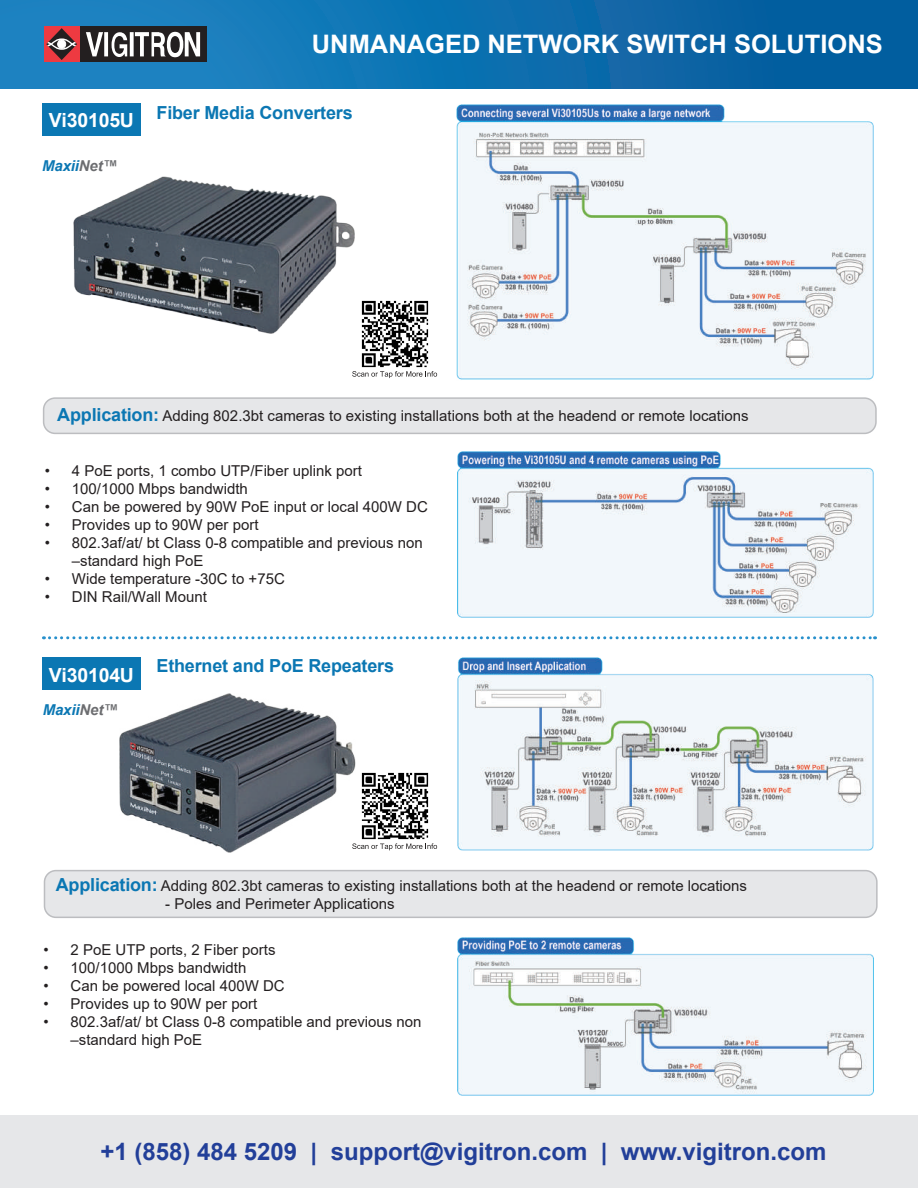
<style>
.page{position:relative;width:918px;height:1188px;background:#fff}
.page>*{position:absolute;margin:0;border:0;box-sizing:border-box;transform-origin:0 0}
.t1{font:700 25.5px "Arial";color:#fff}
.t2{font:700 24px "Arial";color:#223f99}
.t3{font:700 19.5px "Arial";letter-spacing:-.01em;color:#fff}
.t4{font:700 18px "Arial";letter-spacing:-.01em;color:#0b77b3}
.t5{font:15px/18px "Arial";color:#231f20}
.t6{font:italic 700 15px "Arial";letter-spacing:-.01em;color:#0b77b3}
.s1{color:#6c6d70}
.s2{font-weight:700;font-size:18px;color:#0b77b3}
</style>
<div class="page">
<div style="left:0;top:0;width:918px;height:89px;background:linear-gradient(to right,#2086c3,#005a9c)"></div>
<div style="left:80px;top:27px;width:126px;height:35px;background:#231f20"></div>
<svg style="left:86px;top:32px;width:114px;height:25px"></svg>
<div style="left:44px;top:27px;width:36px;height:35px;background:#ee3a41"></div>
<svg style="left:46px;top:28px;width:31px;height:32px"></svg>
<div style="left:0;top:1116px;width:918px;height:72px;background:#e6e7e9"></div>
<svg style="left:43px;top:636px;width:833px;height:3px"></svg>
<div style="left:44px;top:398px;width:832px;height:35px;background:#e6e7e9;border-radius:11px"></div>
<div style="left:43px;top:397px;width:834px;height:37px;border:2px solid #bcbdc0;border-radius:11px"></div>
<div style="left:44px;top:871px;width:833px;height:46px;background:#e6e7e9;border-radius:11px"></div>
<div style="left:44px;top:870px;width:834px;height:48px;border:2px solid #bcbdc0;border-radius:11px"></div>
<div style="left:42px;top:103px;width:99px;height:33px;background:#0b77b3"></div>
<div style="left:42px;top:657px;width:99px;height:32px;background:#0b77b3"></div>
<img style="left:361px;top:300px;width:68px;height:68px">
<svg style="left:352px;top:371px;width:85px;height:7px"></svg>
<img style="left:361px;top:772px;width:68px;height:68px">
<svg style="left:355px;top:843px;width:82px;height:7px"></svg>
<img style="left:74px;top:176px;width:281px;height:158px">
<img style="left:457px;top:104px;width:417px;height:276px">
<img style="left:457px;top:451px;width:417px;height:166px">
<img style="left:457px;top:658px;width:417px;height:193px">
<img style="left:457px;top:938px;width:417px;height:157px">
<img style="left:119px;top:694px;width:236px;height:158px">
<h3 class="t3" style="left:49px;top:107px;width:87px">Vi30105U</h3>
<p class="t6" style="left:42px;top:156px;width:77px">Maxii<span class="s1">Net™</span></p>
<h1 class="t1" style="left:312px;top:26px;width:572px">UNMANAGED NETWORK SWITCH SOLUTIONS</h1>
<p class="t4" style="left:157px;top:100px;width:198px">Fiber Media Converters</p>
<p class="t5" style="left:57px;top:407px;width:693px"><span class="s2">Application:</span> Adding 802.3bt cameras to existing installations both at the headend or remote locations</p>
<p class="t5" style="left:45px;top:462px;width:319px">• 4 PoE ports, 1 combo UTP/Fiber uplink port</p>
<p class="t5" style="left:45px;top:480px;width:204px">• 100/1000 Mbps bandwidth</p>
<p class="t5" style="left:45px;top:498px;width:384px">• Can be powered by 90W PoE input or local 400W DC</p>
<p class="t5" style="left:45px;top:516px;width:215px">• Provides up to 90W per port</p>
<p class="t5" style="left:72px;top:534px;width:353px;text-indent:-27px">• 802.3af/at/ bt Class 0-8 compatible and previous non –standard high PoE</p>
<p class="t5" style="left:45px;top:570px;width:241px">• Wide temperature -30C to +75C</p>
<p class="t5" style="left:45px;top:588px;width:164px">• DIN Rail/Wall Mount</p>
<h3 class="t3" style="left:49px;top:661px;width:87px">Vi30104U</h3>
<p class="t6" style="left:43px;top:700px;width:77px">Maxii<span class="s1">Net™</span></p>
<p class="t4" style="left:157px;top:653px;width:239px">Ethernet and PoE Repeaters</p>
<p class="t5" style="left:56px;top:876px;width:693px"><span class="s2">Application:</span> Adding 802.3bt cameras to existing installations both at the headend or remote locations</p>
<p class="t5" style="left:165px;top:894px;width:231px">- Poles and Perimeter Applications</p>
<p class="t5" style="left:44px;top:940px;width:234px">• 2 PoE UTP ports, 2 Fiber ports</p>
<p class="t5" style="left:44px;top:958px;width:204px">• 100/1000 Mbps bandwidth</p>
<p class="t5" style="left:44px;top:976px;width:243px">• Can be powered local 400W DC</p>
<p class="t5" style="left:44px;top:994px;width:215px">• Provides up to 90W per port</p>
<p class="t5" style="left:71px;top:1012px;width:353px;text-indent:-27px">• 802.3af/at/ bt Class 0-8 compatible and previous non –standard high PoE</p>
<h2 class="t2" style="left:100px;top:1134px;width:728px">+1 (858) 484 5209 | support@vigitron.com | www.vigitron.com</h2>
</div>
